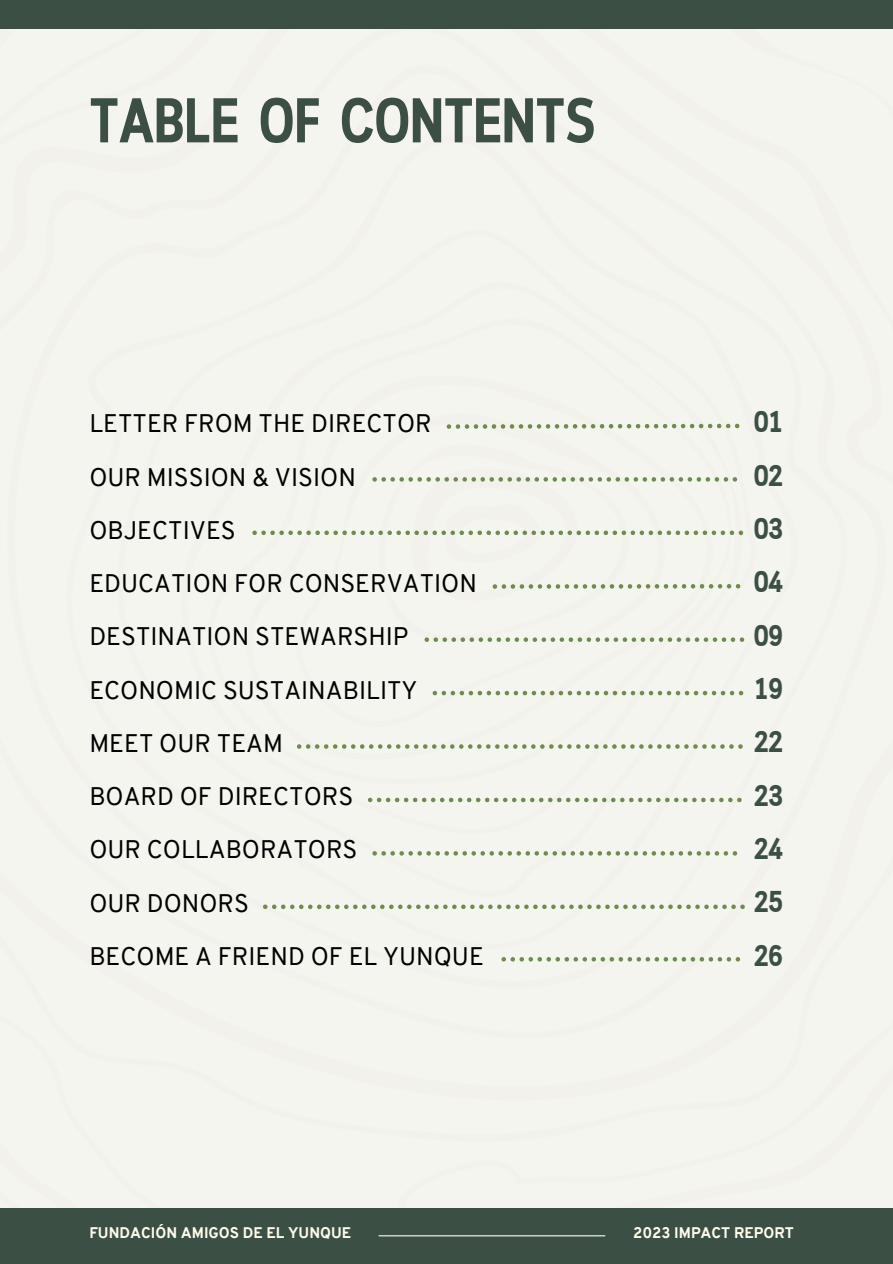
<style>
.page{position:relative;width:893px;height:1264px;background:#fff}
.page>*{position:absolute;margin:0;border:0;box-sizing:border-box;transform-origin:0 0}
.t1{font:700 63px "Cloud Cond";color:#3c4f44}
.t2{font:700 30px/53.4px "Cloud Cond";color:#3c4f44}
.t3{font:24.75px "Overpass";color:#000}
.t4{font:800 15px "Overpass";color:#fffbeb}
</style>
<div class="page">
<div style="left:0;top:1139px;width:892px;height:69px;background:#f5f5ef"></div>
<div style="left:0;top:29px;width:892px;height:1110px;background:#f5f5ef"></div>
<div style="left:0;top:0;width:892px;height:29px;background:#3c4f44"></div>
<div style="left:0;top:1208px;width:892px;height:55px;background:#3c4f44"></div>
<svg style="left:446px;top:424px;width:293px;height:5px"></svg>
<div style="left:252px;top:454px;width:491px;height:164px;background:#f5f5ef"></div>
<svg style="left:424px;top:637px;width:320px;height:5px"></svg>
<svg style="left:432px;top:691px;width:311px;height:4px"></svg>
<svg style="left:297px;top:744px;width:445px;height:4px"></svg>
<svg style="left:368px;top:797px;width:373px;height:5px"></svg>
<svg style="left:372px;top:851px;width:365px;height:4px"></svg>
<svg style="left:263px;top:904px;width:481px;height:5px"></svg>
<svg style="left:501px;top:957px;width:239px;height:4px"></svg>
<hr style="left:379px;top:1235px;width:226px;height:1px;background:#fffbeb">
<h1 class="t1" style="left:89px;top:96px;width:507px">TABLE OF CONTENTS</h1>
<p class="t3" style="left:89px;top:413px;width:344px">LETTER FROM THE DIRECTOR</p>
<p class="t2" style="left:754px;top:397px;width:30px">01</p>
<p class="t3" style="left:89px;top:467px;width:268px">OUR MISSION &amp; VISION</p>
<p class="t2" style="left:754px;top:451px;width:30px">02</p>
<p class="t3" style="left:89px;top:520px;width:148px">OBJECTIVES</p>
<p class="t2" style="left:754px;top:504px;width:30px">03</p>
<p class="t3" style="left:89px;top:573px;width:389px">EDUCATION FOR CONSERVATION</p>
<p class="t2" style="left:754px;top:557px;width:30px">04</p>
<p class="t3" style="left:89px;top:627px;width:321px">DESTINATION STEWARSHIP</p>
<p class="t2" style="left:754px;top:611px;width:30px">09</p>
<p class="t3" style="left:89px;top:680px;width:329px">ECONOMIC SUSTAINABILITY</p>
<p class="t2" style="left:754px;top:664px;width:30px">19<br>22</p>
<p class="t3" style="left:89px;top:733px;width:195px">MEET OUR TEAM</p>
<p class="t3" style="left:89px;top:786px;width:265px">BOARD OF DIRECTORS</p>
<p class="t3" style="left:89px;top:839px;width:269px">OUR COLLABORATORS</p>
<p class="t2" style="left:754px;top:771px;width:30px">23<br>24</p>
<p class="t3" style="left:89px;top:893px;width:161px">OUR DONORS</p>
<p class="t2" style="left:754px;top:877px;width:30px">25</p>
<p class="t3" style="left:89px;top:946px;width:396px">BECOME A FRIEND OF EL YUNQUE</p>
<p class="t2" style="left:754px;top:931px;width:30px">26</p>
<p class="t4" style="left:89px;top:1226px;width:263px">FUNDACIÓN AMIGOS DE EL YUNQUE</p>
<p class="t4" style="left:633px;top:1226px;width:162px">2023 IMPACT REPORT</p>
</div>
